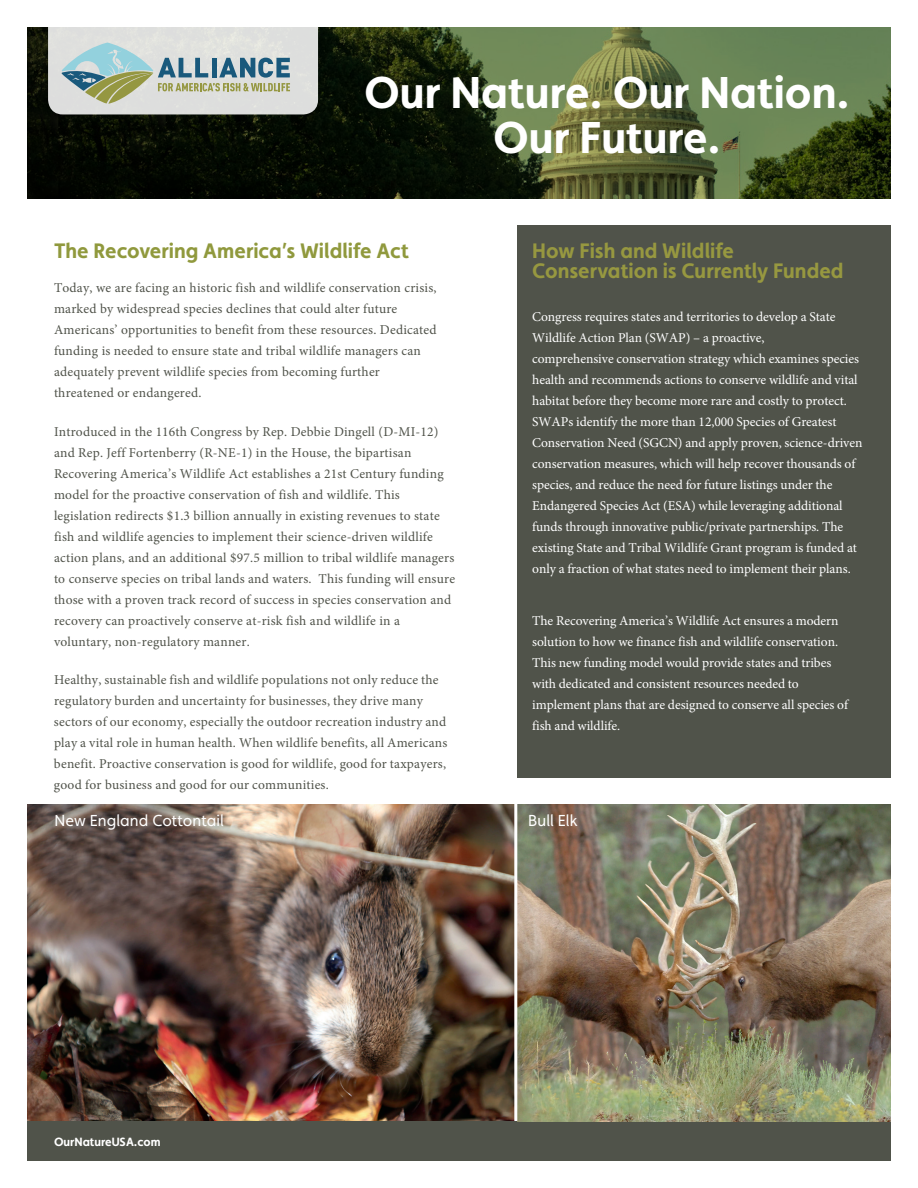
<style>
.page{position:relative;width:918px;height:1188px;background:#fff}
.page>*{position:absolute;margin:0;border:0;box-sizing:border-box;transform-origin:0 0}
.t1{font:700 44.7px/44.7px "Faricy New";color:#fff;text-align:center}
.boxed_bullets{font:700 21px/19.5px "Faricy New";letter-spacing:.005em;color:#979840}
.Green_subhead{font:700 21px "Faricy New";color:#90993d}
.Body_style{font:16.05px "Faricy New";letter-spacing:.005em;color:#fff}
.Body_style-2{font:13.5px/21px "Minion Pro";letter-spacing:.015em;color:#50534a}
.Boxed_copy_white{font:13.5px/21px "Minion Pro";letter-spacing:-.005em;color:#fff}
.t2{font:700 12px "Faricy New";color:#fff}
</style>
<div class="page">
<svg style="left:27px;top:27px;width:864px;height:171px;background:#374426"></svg>
<img style="left:27px;top:805px;width:487px;height:316px">
<svg style="left:48px;top:11px;width:270px;height:103px;fill:#dfe0dd"></svg>
<svg style="left:62px;top:43px;width:228px;height:61px;background:#b5c4be"></svg>
<div style="left:27px;top:1121px;width:864px;height:40px;background:#50534a"></div>
<div style="left:518px;top:225px;width:373px;height:553px;background:#50534a"></div>
<img style="left:517px;top:805px;width:374px;height:316px">
<p class="t1" style="left:364px;top:70px;width:487px">Our Nature. Our Nation.<br>Our Future.</p>
<p class="Green_subhead" style="left:54px;top:238px;width:356px">The Recovering America’s Wildlife Act</p>
<p class="Body_style-2" style="left:54px;top:278px;width:384px">Today, we are facing an historic fish and wildlife conservation crisis, marked by widespread species declines that could alter future Americans’ opportunities to benefit from these resources. Dedicated funding is needed to ensure state and tribal wildlife managers can adequately prevent wildlife species from becoming further threatened or endangered.</p>
<p class="Body_style-2" style="left:54px;top:422px;width:403px">Introduced in the 116th Congress by Rep. Debbie Dingell (D-MI-12) and Rep. Jeff Fortenberry (R-NE-1) in the House, the bipartisan Recovering America’s Wildlife Act establishes a 21st Century funding model for the proactive conservation of fish and wildlife. This legislation redirects $1.3 billion annually in existing revenues to state fish and wildlife agencies to implement their science-driven wildlife action plans, and an additional $97.5 million to tribal wildlife managers to conserve species on tribal lands and waters. This funding will ensure those with a proven track record of success in species conservation and recovery can proactively conserve at-risk fish and wildlife in a voluntary, non-regulatory manner.</p>
<p class="Body_style-2" style="left:54px;top:669px;width:395px">Healthy, sustainable fish and wildlife populations not only reduce the regulatory burden and uncertainty for businesses, they drive many sectors of our economy, especially the outdoor recreation industry and play a vital role in human health. When wildlife benefits, all Americans benefit. Proactive conservation is good for wildlife, good for taxpayers, good for business and good for our communities.</p>
<p class="Body_style" style="left:54px;top:811px;width:171px">New England Cottontail</p>
<p class="boxed_bullets" style="left:532px;top:241px;width:313px">How Fish and Wildlife<br>Conservation is Currently Funded</p>
<p class="Boxed_copy_white" style="left:532px;top:306px;width:332px">Congress requires states and territories to develop a State Wildlife Action Plan (SWAP) – a proactive,<br>comprehensive conservation strategy which examines species health and recommends actions to conserve wildlife and vital habitat before they become more rare and costly to protect.<br>SWAPs identify the more than 12,000 Species of Greatest Conservation Need (SGCN) and apply proven, science-driven conservation measures, which will help recover thousands of species, and reduce the need for future listings under the Endangered Species Act (ESA) while leveraging additional funds through innovative public/private partnerships. The existing State and Tribal Wildlife Grant program is funded at only a fraction of what states need to implement their plans.</p>
<p class="Boxed_copy_white" style="left:532px;top:611px;width:317px">The Recovering America’s Wildlife Act ensures a modern solution to how we finance fish and wildlife conservation.<br>This new funding model would provide states and tribes with dedicated and consistent resources needed to implement plans that are designed to conserve all species of fish and wildlife.</p>
<p class="Body_style" style="left:528px;top:811px;width:51px">Bull Elk</p>
<p class="t2" style="left:54px;top:1134px;width:108px">OurNatureUSA.com</p>
</div>
